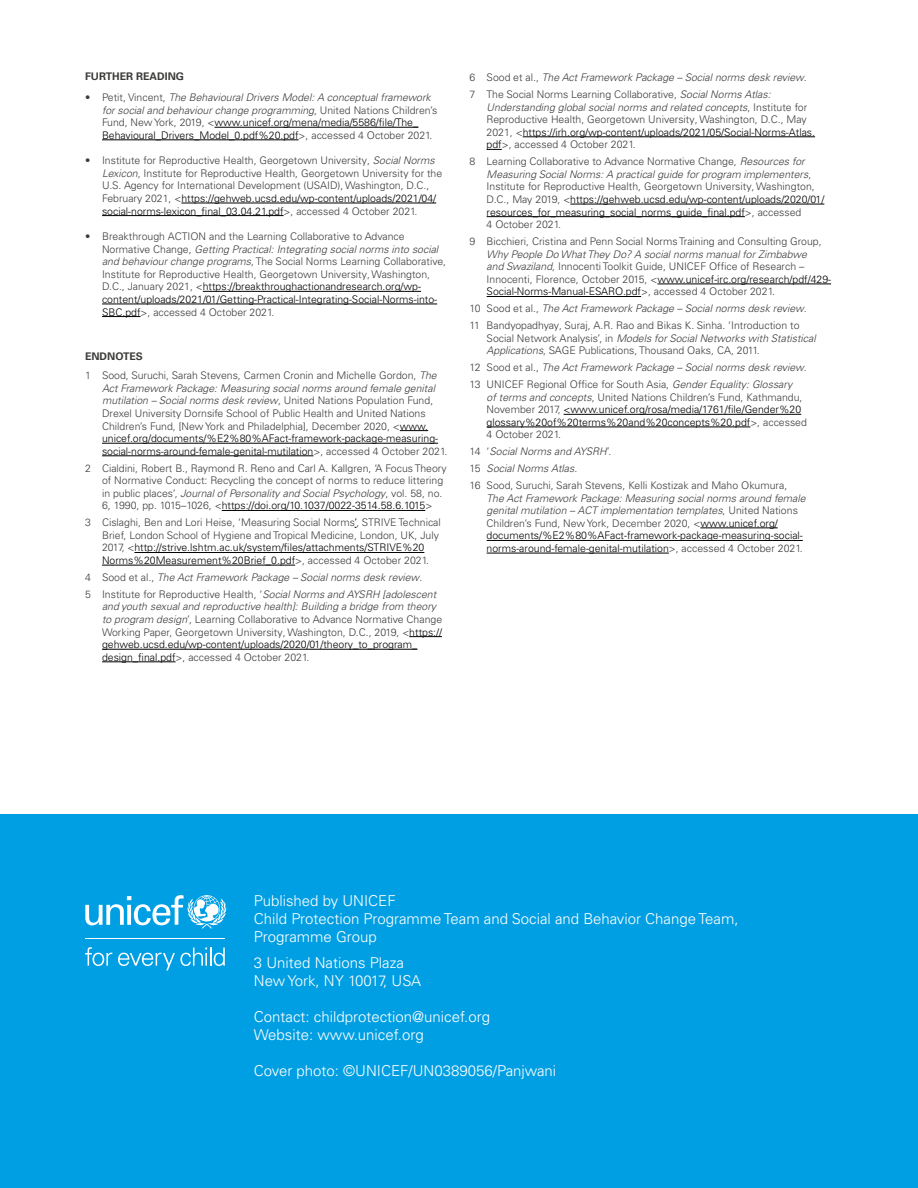
<style>
.page{position:relative;width:918px;height:1188px;background:#fff}
.page>*{position:absolute;margin:0;border:0;box-sizing:border-box;transform-origin:0 0}
.t1{font:300 15px/18px "Univers LT Pro 45";color:#fff}
.t2{font:300 10.5px/12.6px "Univers LT Pro 45";color:#3c3c3b}
.t3{font:italic 300 10.5px/16.8px "Univers LT Pro 45";color:#3c3c3b}
.t4{font:300 10.5px/12.6px "Univers LT Pro 45";color:#000}
.t5{font:700 10.5px "Univers LT Pro 65";color:#3c3c3b}
.s1{font-style:normal}
.s2{font-style:normal;color:#000}
.s3{font-style:italic}
.s4{color:#000}
.s5{font-style:italic;color:#3c3c3b}
.s6{color:#3c3c3b}
</style>
<div class="page">
<svg style="left:400px;top:430px;width:28px;height:1px"></svg>
<hr style="left:102px;top:443px;width:336px;height:1px;background:#000">
<hr style="left:102px;top:456px;width:211px;height:1px;background:#000">
<hr style="left:222px;top:510px;width:203px;height:1px;background:#000">
<hr style="left:134px;top:552px;width:290px;height:1px;background:#000">
<hr style="left:102px;top:565px;width:193px;height:1px;background:#000">
<hr style="left:409px;top:636px;width:33px;height:1px;background:#000">
<hr style="left:102px;top:649px;width:315px;height:1px;background:#000">
<hr style="left:102px;top:662px;width:74px;height:1px;background:#000">
<hr style="left:215px;top:127px;width:203px;height:1px;background:#000">
<hr style="left:102px;top:140px;width:197px;height:1px;background:#000">
<hr style="left:181px;top:203px;width:255px;height:1px;background:#000">
<hr style="left:102px;top:215px;width:182px;height:1px;background:#000">
<hr style="left:203px;top:291px;width:218px;height:1px;background:#000">
<hr style="left:102px;top:304px;width:335px;height:1px;background:#000">
<hr style="left:102px;top:316px;width:39px;height:1px;background:#000">
<div style="left:0;top:814px;width:918px;height:374px;background:#009fe3"></div>
<svg style="left:85px;top:895px;width:141px;height:34px"></svg>
<hr style="left:85px;top:938px;width:140px;height:1px;background:#fff">
<svg style="left:85px;top:947px;width:27px;height:19px"></svg>
<svg style="left:118px;top:948px;width:107px;height:22px"></svg>
<hr style="left:523px;top:137px;width:292px;height:1px;background:#000">
<svg style="left:487px;top:149px;width:15px;height:1px"></svg>
<hr style="left:570px;top:204px;width:254px;height:1px;background:#000">
<hr style="left:487px;top:216px;width:258px;height:1px;background:#000">
<hr style="left:657px;top:284px;width:174px;height:1px;background:#000">
<hr style="left:487px;top:296px;width:154px;height:1px;background:#000">
<hr style="left:564px;top:414px;width:237px;height:1px;background:#000">
<hr style="left:487px;top:427px;width:263px;height:1px;background:#000">
<hr style="left:700px;top:528px;width:78px;height:1px;background:#000">
<hr style="left:487px;top:540px;width:316px;height:1px;background:#000">
<hr style="left:487px;top:553px;width:182px;height:1px;background:#000">
<p class="t5" style="left:85px;top:70px;width:100px">FURTHER READING</p>
<p class="t3" style="left:102px;top:91px;width:337px;line-height:12.6px;text-indent:-17px"><span class="s1">• Petit, Vincent,</span> The Behavioural Drivers Model: A conceptual framework for social and behaviour change programming<span class="s1">, United Nations Children’s Fund, New York, 2019, &lt;</span><span class="s2">www.unicef.org/mena/media/5586/file/The_ Behavioural_Drivers_Model_0.pdf%20.pdf</span><span class="s1">&gt;, accessed 4 October 2021.</span></p>
<p class="t2" style="left:102px;top:154px;width:342px;text-indent:-17px">• Institute for Reproductive Health, Georgetown University, <span class="s3">Social Norms Lexicon</span>, Institute for Reproductive Health, Georgetown University for the U.S. Agency for International Development (USAID), Washington, D.C., February 2021, &lt;<span class="s4">https://gehweb.ucsd.edu/wp-content/uploads/2021/04/ social-norms-lexicon_final_03.04.21.pdf</span>&gt;, accessed 4 October 2021.</p>
<p class="t2" style="left:102px;top:230px;width:346px;text-indent:-17px">• Breakthrough ACTION and the Learning Collaborative to Advance Normative Change, <span class="s3">Getting Practical: Integrating social norms into social and behaviour change programs</span>, The Social Norms Learning Collaborative, Institute for Reproductive Health, Georgetown University, Washington, D.C., January 2021, &lt;<span class="s4">https://breakthroughactionandresearch.org/wp&shy;content/uploads/2021/01/Getting-Practical-Integrating-Social-Norms-into-SBC.pdf</span>&gt;, accessed 4 October 2021.</p>
<p class="t5" style="left:85px;top:350px;width:59px">ENDNOTES</p>
<p class="t2" style="left:102px;top:369px;width:347px;text-indent:-17px">1 Sood, Suruchi, Sarah Stevens, Carmen Cronin and Michelle Gordon, <span class="s3">The Act Framework Package: Measuring social norms around female genital mutilation – Social norms desk review</span>, United Nations Population Fund, Drexel University Dornsife School of Public Health and United Nations Children’s Fund, [New York and Philadelphia], December 2020, &lt;<span class="s4">www. unicef.org/documents/%E2%80%AFact-framework-package-measuring&shy;social-norms-around-female-genital-mutilation</span>&gt;, accessed 4 October 2021.</p>
<p class="t2" style="left:102px;top:462px;width:346px;text-indent:-17px">2 Cialdini, Robert B., Raymond R. Reno and Carl A. Kallgren, ‘A Focus Theory of Normative Conduct: Recycling the concept of norms to reduce littering in public places’, <span class="s3">Journal of Personality and Social Psychology</span>, vol. 58, no.<br>6, 1990, pp. 1015–1026, &lt;<span class="s4">https://doi.org/10.1037/0022-3514.58.6.1015</span>&gt;</p>
<p class="t2" style="left:102px;top:516px;width:340px;text-indent:-17px">3 Cislaghi, Ben and Lori Heise, ‘Measuring Social Norms<span class="s4">’</span>, STRIVE Technical Brief, London School of Hygiene and Tropical Medicine, London, UK, July 2017, &lt;<span class="s4">http://strive.lshtm.ac.uk/system/files/attachments/STRIVE%20<br>Norms%20Measurement%20Brief_0.pdf</span>&gt;, accessed 4 October 2021.</p>
<p class="t3" style="left:85px;top:569px;width:353px"><span class="s1">4 Sood et al.,</span> The Act Framework Package – Social norms desk review<span class="s1">.<br>5 Institute for Reproductive Health, ‘</span>Social Norms and AYSRH [adolescent</p>
<p class="t2" style="left:102px;top:600px;width:342px"><span class="s3">and youth sexual and reproductive health]: Building a bridge from theory to program design</span>’, Learning Collaborative to Advance Normative Change Working Paper, Georgetown University, Washington, D.C., 2019, &lt;<span class="s4">https:// gehweb.ucsd.edu/wp-content/uploads/2020/01/theory_to_program_ design_final.pdf</span>&gt;, accessed 4 October 2021.</p>
<p class="t3" style="left:470px;top:69px;width:339px"><span class="s1">6 Sood et al.,</span> The Act Framework Package – Social norms desk review<span class="s1">.<br>7 The Social Norms Learning Collaborative,</span> Social Norms Atlas:</p>
<p class="t2" style="left:487px;top:101px;width:330px"><span class="s3">Understanding global social norms and related concepts</span>, Institute for Reproductive Health, Georgetown University, Washington, D.C., May 2021, &lt;<span class="s4">https://irh.org/wp-content/uploads/2021/05/Social-Norms-Atlas. pdf</span>&gt;, accessed 4 October 2021.</p>
<p class="t2" style="left:487px;top:155px;width:339px;text-indent:-17px">8 Learning Collaborative to Advance Normative Change, <span class="s3">Resources for Measuring Social Norms: A practical guide for program implementers</span>, Institute for Reproductive Health, Georgetown University, Washington, D.C., May 2019, &lt;<span class="s4">https://gehweb.ucsd.edu/wp-content/uploads/2020/01/ resources_for_measuring_social_norms_guide_final.pdf</span>&gt;, accessed<br>4 October 2021.</p>
<p class="t2" style="left:470px;top:235px;width:353px">9 Bicchieri, Cristina and Penn Social Norms Training and Consulting Group,</p>
<p class="t2" style="left:487px;top:248px;width:346px"><span class="s3">Why People Do What They Do? A social norms manual for Zimbabwe<br>and Swaziland</span>, Innocenti Toolkit Guide, UNICEF Office of Research – Innocenti, Florence, October 2015, &lt;<span class="s4">www.unicef-irc.org/research/pdf/429- Social-Norms-Manual-ESARO.pdf</span>&gt;, accessed 4 October 2021.</p>
<p class="t2" style="left:470px;top:300px;width:339px;line-height:16.8px">10 Sood et al., <span class="s3">The Act Framework Package – Social norms desk review</span>.<br>11 Bandyopadhyay, Suraj, A.R. Rao and Bikas K. Sinha. ‘Introduction to</p>
<p class="t2" style="left:487px;top:332px;width:331px">Social Network Analysis’, in <span class="s3">Models for Social Networks with Statistical<br>Applications</span>, SAGE Publications, Thousand Oaks, CA, 2011.</p>
<p class="t3" style="left:470px;top:359px;width:339px"><span class="s1">12 Sood et al.,</span> The Act Framework Package – Social norms desk review<span class="s1">.<br>13 UNICEF Regional Office for South Asia,</span> Gender Equality: Glossary</p>
<p class="t4" style="left:487px;top:391px;width:322px"><span class="s5">of terms and concepts</span><span class="s6">, United Nations Children’s Fund, Kathmandu, November 2017,</span> &lt;www.unicef.org/rosa/media/1761/file/Gender%20 glossary%20of%20terms%20and%20concepts%20.pdf<span class="s6">&gt;, accessed 4 October 2021.</span></p>
<p class="t2" style="left:470px;top:443px;width:319px;line-height:16.8px">14 ‘<span class="s3">Social Norms and AYSRH</span>’.<br>15 <span class="s3">Social Norms Atlas</span>.<br>16 Sood, Suruchi, Sarah Stevens, Kelli Kostizak and Maho Okumura,</p>
<p class="t4" style="left:487px;top:492px;width:321px"><span class="s5">The Act Framework Package: Measuring social norms around female genital mutilation – ACT implementation templates</span><span class="s6">, United Nations Children’s Fund, New York, December 2020, &lt;</span>www.unicef.org/ documents/%E2%80%AFact-framework-package-measuring-social&shy;norms-around-female-genital-mutilation<span class="s6">&gt;, accessed 4 October 2021.</span></p>
<h1 class="t1" style="left:254px;top:892px;width:486px">Published by UNICEF<br>Child Protection Programme Team and Social and Behavior Change Team,<br>Programme Group</h1>
<h1 class="t1" style="left:254px;top:954px;width:169px">3 United Nations Plaza<br>New York, NY 10017, USA</h1>
<h1 class="t1" style="left:254px;top:1008px;width:238px">Contact: childprotection@unicef.org<br>Website: www.unicef.org</h1>
<h1 class="t1" style="left:254px;top:1062px;width:304px">Cover photo: ©️UNICEF/UN0389056/Panjwani</h1>
</div>
